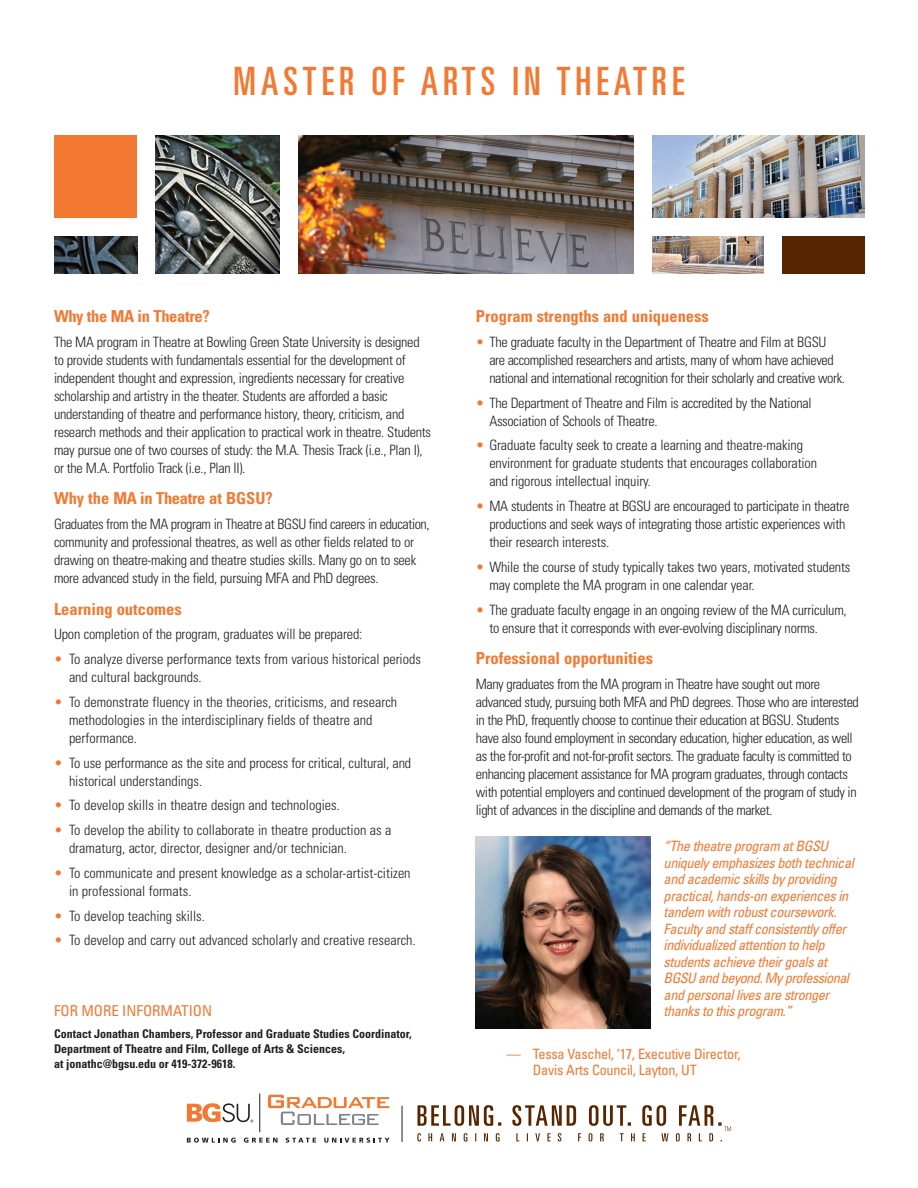
<style>
.page{position:relative;width:918px;height:1188px;background:#fff}
.page>*{position:absolute;margin:0;border:0;box-sizing:border-box;transform-origin:0 0}
.t1{font:ultra-condensed 39px "Univers LT Std";letter-spacing:.13em;color:#f37932}
.Body_copy{font:700 condensed 16.5px "Univers LT Std";color:#f37932}
.Body_copy-2{font:700 condensed 16.5px "Univers LT Std";letter-spacing:-.02em;color:#f37932}
.t2{font:condensed 15px "Univers LT Std";color:#f37932}
.Body_copy-3{font:300 condensed 14.25px/18px "Univers LT Std";letter-spacing:-.02em;color:#231f20}
.Body_copy-4{font:300 condensed 14.25px/18px "Univers LT Std";color:#231f20}
.Orange_Subhead{font:italic condensed 14.25px/16.5px "Univers LT Std";letter-spacing:-.03em;color:#f37932}
.Orange_Subhead-2{font:condensed 14.25px "Univers LT Std";letter-spacing:-.02em;color:#f37932}
.t3{font:700 condensed 12px "Univers LT Std";color:#231f20}
.s1{color:#f37932}
.s2{font-style:italic}
</style>
<div class="page">
<img style="left:476px;top:837px;width:174px;height:192px">
<div style="left:55px;top:135px;width:82px;height:83px;background:#f37932"></div>
<img style="left:298px;top:135px;width:335px;height:139px">
<div style="left:782px;top:236px;width:83px;height:38px;background:#572500"></div>
<img style="left:55px;top:236px;width:82px;height:38px">
<img style="left:156px;top:135px;width:123px;height:139px">
<img style="left:652px;top:135px;width:213px;height:83px">
<img style="left:652px;top:236px;width:111px;height:38px">
<svg style="left:417px;top:1105px;width:314px;height:36px"></svg>
<hr style="left:402px;top:1106px;width:1px;height:36px;background:#231f20">
<svg style="left:187px;top:1103px;width:66px;height:19px"></svg>
<hr style="left:260px;top:1094px;width:1px;height:38px;background:#231f20">
<svg style="left:187px;top:1138px;width:49px;height:5px"></svg>
<svg style="left:244px;top:1138px;width:34px;height:5px"></svg>
<svg style="left:286px;top:1138px;width:30px;height:5px"></svg>
<svg style="left:324px;top:1138px;width:65px;height:5px"></svg>
<svg style="left:268px;top:1095px;width:121px;height:30px"></svg>
<p class="t1" style="left:234px;top:59px;width:452px">MASTER OF ARTS IN THEATRE</p>
<p class="Body_copy-2" style="left:54px;top:306px;width:157px">Why the MA in Theatre?</p>
<p class="Body_copy-3" style="left:54px;top:333px;width:379px">The MA program in Theatre at Bowling Green State University is designed to provide students with fundamentals essential for the development of independent thought and expression, ingredients necessary for creative scholarship and artistry in the theater. Students are afforded a basic understanding of theatre and performance history, theory, criticism, and research methods and their application to practical work in theatre. Students may pursue one of two courses of study: the M.A. Thesis Track (i.e., Plan I),</p>
<p class="Body_copy-3" style="left:54px;top:459px;width:193px">or the M.A. Portfolio Track (i.e., Plan II).</p>
<p class="Body_copy" style="left:54px;top:488px;width:220px">Why the MA in Theatre at BGSU?</p>
<p class="Body_copy-3" style="left:54px;top:515px;width:377px">Graduates from the MA program in Theatre at BGSU find careers in education, community and professional theatres, as well as other fields related to or drawing on theatre-making and theatre studies skills. Many go on to seek more advanced study in the field, pursuing MFA and PhD degrees.</p>
<p class="Body_copy" style="left:54px;top:599px;width:129px">Learning outcomes</p>
<p class="Body_copy-3" style="left:54px;top:625px;width:310px">Upon completion of the program, graduates will be prepared:</p>
<p class="Body_copy-4" style="left:69px;top:650px;width:353px;text-indent:-15px"><span class="s1">•</span> To analyze diverse performance texts from various historical periods and cultural backgrounds.</p>
<p class="Body_copy-4" style="left:54px;top:693px;width:345px"><span class="s1">•</span> To demonstrate fluency in the theories, criticisms, and research</p>
<p class="Body_copy-4" style="left:69px;top:711px;width:305px">methodologies in the interdisciplinary fields of theatre and performance.</p>
<p class="Body_copy-3" style="left:69px;top:754px;width:344px;text-indent:-15px"><span class="s1">•</span> To use performance as the site and process for critical, cultural, and historical understandings.</p>
<p class="Body_copy-4" style="left:54px;top:796px;width:287px"><span class="s1">•</span> To develop skills in theatre design and technologies.</p>
<p class="Body_copy-4" style="left:69px;top:821px;width:324px;text-indent:-15px"><span class="s1">•</span> To develop the ability to collaborate in theatre production as a dramaturg, actor, director, designer and/or technician.</p>
<p class="Body_copy-4" style="left:54px;top:864px;width:358px"><span class="s1">•</span> To communicate and present knowledge as a scholar-artist-citizen</p>
<p class="Body_copy-4" style="left:69px;top:882px;width:124px">in professional formats.</p>
<p class="Body_copy-4" style="left:54px;top:907px;width:152px"><span class="s1">•</span> To develop teaching skills.</p>
<p class="Body_copy-4" style="left:54px;top:931px;width:363px"><span class="s1">•</span> To develop and carry out advanced scholarly and creative research.</p>
<p class="t2" style="left:54px;top:1001px;width:160px">FOR MORE INFORMATION</p>
<p class="t3" style="left:54px;top:1026px;width:359px">Contact Jonathan Chambers, Professor and Graduate Studies Coordinator,</p>
<p class="t3" style="left:54px;top:1041px;width:293px">Department of Theatre and Film, College of Arts &amp; Sciences,</p>
<p class="t3" style="left:54px;top:1056px;width:183px">at jonathc@bgsu.edu or 419-372-9618.</p>
<p class="Body_copy" style="left:476px;top:306px;width:234px">Program strengths and uniqueness</p>
<p class="Body_copy-3" style="left:476px;top:333px;width:352px"><span class="s1">•</span> The graduate faculty in the Department of Theatre and Film at BGSU</p>
<p class="Body_copy-3" style="left:489px;top:351px;width:357px">are accomplished researchers and artists, many of whom have achieved national and international recognition for their scholarly and creative work.</p>
<p class="Body_copy-3" style="left:489px;top:394px;width:324px;text-indent:-13px"><span class="s1">•</span> The Department of Theatre and Film is accredited by the National<br>Association of Schools of Theatre.</p>
<p class="Body_copy-3" style="left:476px;top:436px;width:329px"><span class="s1">•</span> Graduate faculty seek to create a learning and theatre-making</p>
<p class="Body_copy-3" style="left:489px;top:454px;width:329px">environment for graduate students that encourages collaboration</p>
<p class="Body_copy-3" style="left:489px;top:472px;width:163px">and rigorous intellectual inquiry.</p>
<p class="Body_copy-3" style="left:476px;top:497px;width:375px"><span class="s1">•</span> MA students in Theatre at BGSU are encouraged to participate in theatre</p>
<p class="Body_copy-3" style="left:489px;top:515px;width:358px">productions and seek ways of integrating those artistic experiences with their research interests.</p>
<p class="Body_copy-3" style="left:489px;top:558px;width:363px;text-indent:-13px"><span class="s1">•</span> While the course of study typically takes two years, motivated students may complete the MA program in one calendar year.</p>
<p class="Body_copy-3" style="left:476px;top:601px;width:372px"><span class="s1">•</span> The graduate faculty engage in an ongoing review of the MA curriculum,</p>
<p class="Body_copy-3" style="left:489px;top:619px;width:330px">to ensure that it corresponds with ever-evolving disciplinary norms.</p>
<p class="Body_copy" style="left:476px;top:648px;width:179px">Professional opportunities</p>
<p class="Body_copy-3" style="left:476px;top:675px;width:385px">Many graduates from the MA program in Theatre have sought out more advanced study, pursuing both MFA and PhD degrees. Those who are interested in the PhD, frequently choose to continue their education at BGSU. Students have also found employment in secondary education, higher education, as well as the for-profit and not-for-profit sectors. The graduate faculty is committed to enhancing placement assistance for MA program graduates, through contacts with potential employers and continued development of the program of study in light of advances in the discipline and demands of the market.</p>
<p class="Orange_Subhead" style="left:664px;top:838px;width:192px">“The theatre program at BGSU uniquely emphasizes both technical and academic skills by providing practical, hands-on experiences in tandem with robust coursework.<br>Faculty and staff consistently offer individualized attention to help students achieve their goals at<br>BGSU and beyond. My professional and personal lives are stronger thanks to this program.”</p>
<p class="Orange_Subhead-2" style="left:506px;top:1044px;width:236px"><span class="s2">—</span> Tessa Vaschel, ‘17, Executive Director,</p>
<p class="Orange_Subhead-2" style="left:533px;top:1061px;width:165px">Davis Arts Council, Layton, UT</p>
</div>
